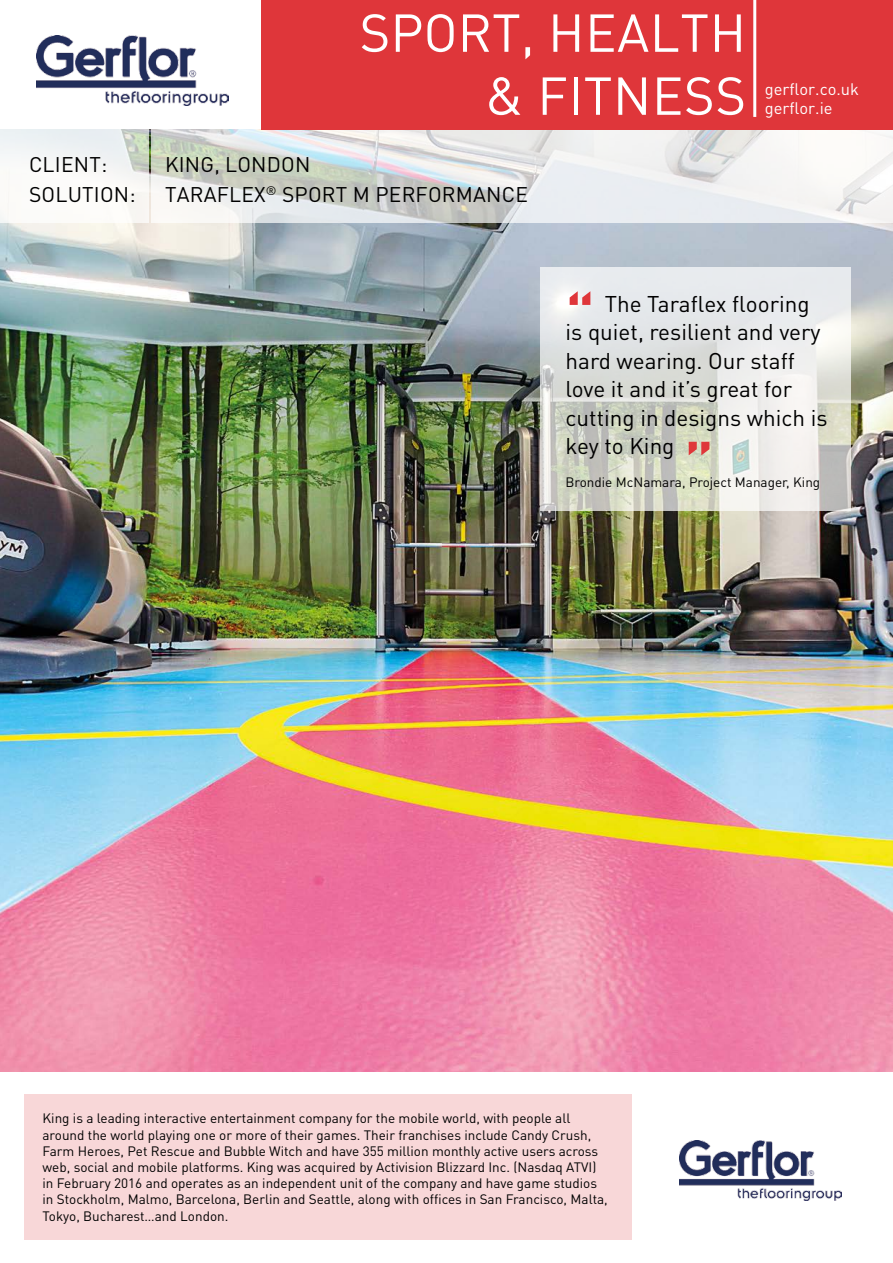
<style>
.page{position:relative;width:893px;height:1263px;background:#fff}
.page>*{position:absolute;margin:0;border:0;box-sizing:border-box;transform-origin:0 0}
.t1{font:700 60px "DIN Pro";color:#df363a}
.t2{font:52.5px/63px "DIN Pro";letter-spacing:.01em;color:#fff;text-align:right}
.t3{font:22.5px/28.5px "DIN Pro";color:#000}
.t4{font:21px "DIN Pro";letter-spacing:.01em;color:#000}
.t5{font:16.5px/19.8px "DIN Pro";color:#fff}
.t6{font:13.5px/16.2px "DIN Pro";color:#000}
</style>
<div class="page">
<img style="left:0;top:129px;width:893px;height:942px">
<img style="left:37px;top:35px;width:192px;height:71px">
<svg style="left:0;top:129px;width:149px;height:94px"></svg>
<svg style="left:152px;top:129px;width:741px;height:94px"></svg>
<svg style="left:540px;top:267px;width:310px;height:244px;background:#dfe1dc"></svg>
<img style="left:679px;top:1140px;width:163px;height:60px">
<div style="left:24px;top:1094px;width:608px;height:145px;background:#f8d7d8"></div>
<div style="left:261px;top:0;width:632px;height:130px;background:#df363a"></div>
<hr style="left:753px;top:0;width:3px;height:117px;background:#fff">
<h2 class="t2" style="left:359px;top:-1px;width:388px">SPORT, HEALTH &amp; FITNESS</h2>
<h3 class="t4" style="left:29px;top:150px;width:80px">CLIENT:</h3>
<h3 class="t4" style="left:165px;top:150px;width:147px">KING, LONDON</h3>
<h3 class="t4" style="left:29px;top:180px;width:108px">SOLUTION:</h3>
<h3 class="t4" style="left:165px;top:180px;width:365px">TARAFLEX<sup>®</sup> SPORT M PERFORMANCE</h3>
<p class="t5" style="left:765px;top:78px;width:96px">gerflor.co.uk gerflor.ie</p>
<h1 class="t1" style="left:566px;top:278px;width:30px">“</h1>
<h3 class="t3" style="left:566px;top:288px;width:264px;text-indent:39px">The Taraflex flooring is quiet, resilient and very hard wearing. Our staff love it and it’s great for cutting in designs which is key to King</h3>
<h1 class="t1" style="left:685px;top:422px;width:30px">”</h1>
<p class="t6" style="left:566px;top:474px;width:256px">Brondie McNamara, Project Manager, King</p>
<p class="t6" style="left:43px;top:1110px;width:567px">King is a leading interactive entertainment company for the mobile world, with people all around the world playing one or more of their games. Their franchises include Candy Crush, Farm Heroes, Pet Rescue and Bubble Witch and have 355 million monthly active users across web, social and mobile platforms. King was acquired by Activision Blizzard Inc. (Nasdaq ATVI) in February 2016 and operates as an independent unit of the company and have game studios in Stockholm, Malmo, Barcelona, Berlin and Seattle, along with offices in San Francisco, Malta, Tokyo, Bucharest…and London.</p>
</div>
